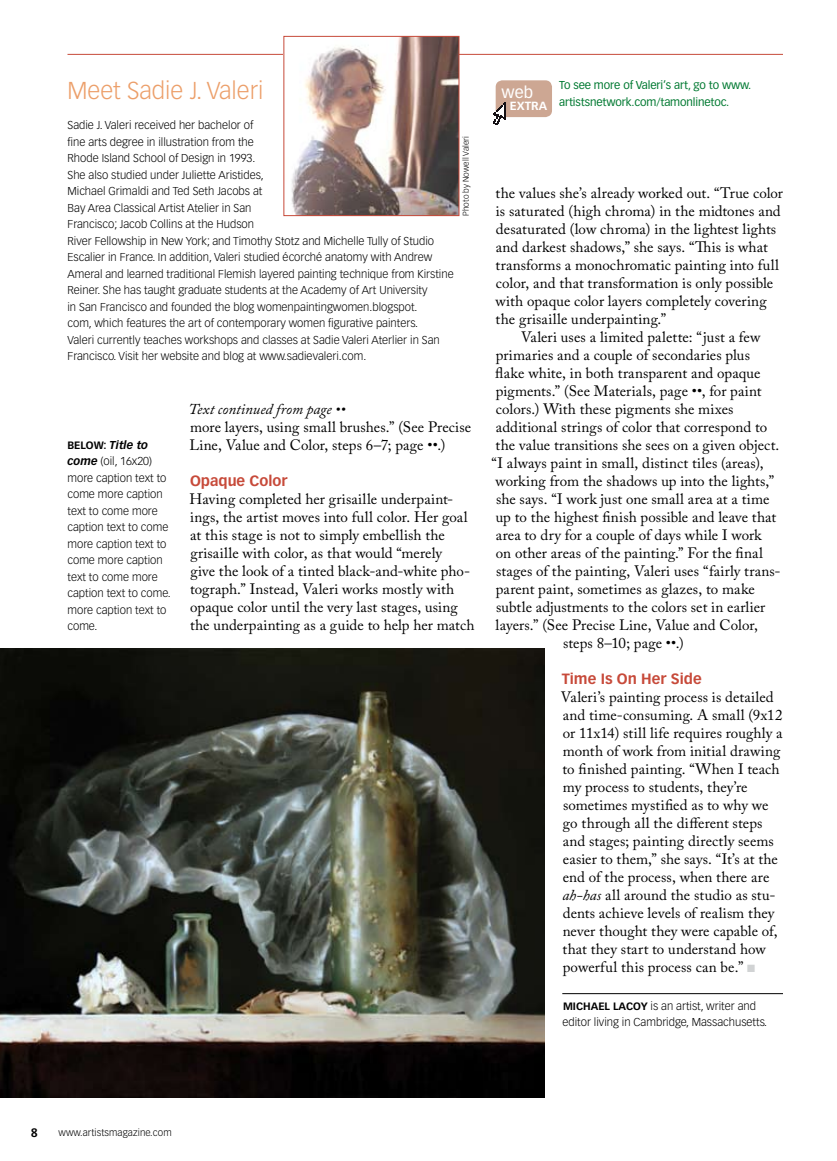
<style>
.page{position:relative;width:837px;height:1161px;background:#fff}
.page>*{position:absolute;margin:0;border:0;box-sizing:border-box;transform-origin:0 0}
.t1{font:300 24px "Vectora LT Std";color:#ec9f6a}
.t2{font:16.2px "Vectora LT Std";color:#fff}
.t3{font:15px/18px "Adobe Caslon Pro";letter-spacing:.005em;color:#000}
.t4{font:italic 15px "Adobe Caslon Pro";color:#000}
.t5{font:700 14.7px "Vectora LT Std";color:#c74a3a}
.t6{font:700 11.7px "Vectora LT Std";color:#fff}
.t7{font:300 11.25px/16.5px "Vectora LT Std";color:#000}
.t8{font:11.25px/16.5px "Vectora LT Std";letter-spacing:-.01em;color:#007931}
.t9{font:300 9.75px "Vectora LT Std";letter-spacing:.01em;color:#000}
.t10{font:300 8.25px "Vectora LT Std";color:#000}
.s1{font-weight:700;font-size:10.5px}
.s2{font-weight:700;font-style:italic}
.s3{font-style:italic}
.s4{color:#d1d3d4}
</style>
<div class="page">
<hr style="left:68px;top:54px;width:715px;height:1px;background:#c74a3a">
<hr style="left:562px;top:993px;width:221px;height:1px;background:#000">
<img style="left:0;top:648px;width:544px;height:450px">
<img style="left:286px;top:38px;width:171px;height:176px">
<div style="left:284px;top:36px;width:175px;height:180px;border:1px solid #c74a3a"></div>
<div style="left:496px;top:80px;width:56px;height:37px;background:#cda793;border-radius:7px"></div>
<svg style="left:494px;top:103px;width:11px;height:22px"></svg>
<h1 class="t1" style="left:68px;top:77px;width:198px">Meet Sadie J. Valeri</h1>
<p class="t7" style="left:68px;top:117px;width:388px">Sadie J. Valeri received her bachelor of<br>fine arts degree in illustration from the<br>Rhode Island School of Design in 1993.<br>She also studied under Juliette Aristides,<br>Michael Grimaldi and Ted Seth Jacobs at<br>Bay Area Classical Artist Atelier in San<br>Francisco; Jacob Collins at the Hudson<br>River Fellowship in New York; and Timothy Stotz and Michelle Tully of Studio Escalier in France. In addition, Valeri studied écorché anatomy with Andrew Ameral and learned traditional Flemish layered painting technique from Kirstine Reiner. She has taught graduate students at the Academy of Art University<br>in San Francisco and founded the blog womenpaintingwomen.blogspot.<br>com, which features the art of contemporary women figurative painters.<br>Valeri currently teaches workshops and classes at Sadie Valeri Aterlier in San Francisco. Visit her website and blog at www.sadievaleri.com.</p>
<p class="t10" style="left:461px;top:216px;width:81px;rotate:-90deg">Photo by Nowell Valeri</p>
<p class="t4" style="left:188px;top:400px;width:159px">Text continued from page ••</p>
<p class="t7" style="left:68px;top:436px;width:105px"><span class="s1">Below:</span> <span class="s2">Title to come</span> (oil, 16x20) more caption text to come more caption text to come more caption text to come more caption text to come more caption text to come more caption text to come. more caption text to come.</p>
<p class="t3" style="left:189px;top:418px;width:283px">more layers, using small brushes.” (See Precise<br>Line, Value and Color, steps 6–7; page ••.)</p>
<p class="t5" style="left:190px;top:472px;width:99px">Opaque Color</p>
<p class="t3" style="left:189px;top:490px;width:287px">Having completed her grisaille underpaint&shy;ings, the artist moves into full color. Her goal at this stage is not to simply embellish the grisaille with color, as that would “merely<br>give the look of a tinted black-and-white pho&shy;tograph.” Instead, Valeri works mostly with opaque color until the very last stages, using the underpainting as a guide to help her match</p>
<p class="t2" style="left:502px;top:83px;width:33px">web</p>
<p class="t6" style="left:510px;top:98px;width:37px">Extra</p>
<p class="t8" style="left:559px;top:77px;width:194px">To see more of Valeri’s art, go to www. artistsnetwork.com/tamonlinetoc.</p>
<p class="t3" style="left:496px;top:184px;width:289px">the values she’s already worked out. “True color</p>
<p class="t3" style="left:496px;top:202px;width:286px">is saturated (high chroma) in the midtones and</p>
<p class="t3" style="left:496px;top:220px;width:282px">desaturated (low chroma) in the lightest lights</p>
<p class="t3" style="left:496px;top:238px;width:274px">and darkest shadows,” she says. “This is what</p>
<p class="t3" style="left:496px;top:256px;width:285px">transforms a monochromatic painting into full</p>
<p class="t3" style="left:496px;top:274px;width:279px">color, and that transformation is only possible</p>
<p class="t3" style="left:495px;top:292px;width:273px">with opaque color layers completely covering</p>
<p class="t3" style="left:496px;top:310px;width:172px">the grisaille underpainting.”</p>
<p class="t3" style="left:521px;top:328px;width:241px">Valeri uses a limited palette: “just a few</p>
<p class="t3" style="left:496px;top:346px;width:256px">primaries and a couple of secondaries plus</p>
<p class="t3" style="left:495px;top:364px;width:267px">flake white, in both transparent and opaque</p>
<p class="t3" style="left:496px;top:382px;width:267px">pigments.” (See Materials, page ••, for paint</p>
<p class="t3" style="left:496px;top:400px;width:239px">colors.) With these pigments she mixes</p>
<p class="t3" style="left:496px;top:418px;width:273px">additional strings of color that correspond to</p>
<p class="t3" style="left:496px;top:436px;width:285px">the value transitions she sees on a given object.</p>
<p class="t3" style="left:492px;top:454px;width:273px">“I always paint in small, distinct tiles (areas),</p>
<p class="t3" style="left:495px;top:472px;width:280px">working from the shadows up into the lights,”</p>
<p class="t3" style="left:496px;top:490px;width:275px">she says. “I work just one small area at a time</p>
<p class="t3" style="left:496px;top:508px;width:282px">up to the highest finish possible and leave that</p>
<p class="t3" style="left:496px;top:526px;width:267px">area to dry for a couple of days while I work</p>
<p class="t3" style="left:496px;top:544px;width:269px">on other areas of the painting.” For the final</p>
<p class="t3" style="left:496px;top:562px;width:286px">stages of the painting, Valeri uses “fairly trans-</p>
<p class="t3" style="left:496px;top:580px;width:261px">parent paint, sometimes as glazes, to make</p>
<p class="t3" style="left:496px;top:598px;width:271px">subtle adjustments to the colors set in earlier</p>
<p class="t3" style="left:496px;top:616px;width:264px">layers.” (See Precise Line, Value and Color,</p>
<p class="t3" style="left:563px;top:634px;width:122px">steps 8–10; page ••.)</p>
<p class="t5" style="left:562px;top:670px;width:141px">Time Is On Her Side</p>
<p class="t3" style="left:561px;top:688px;width:223px">Valeri’s painting process is detailed and time-consuming. A small (9x12 or 11x14) still life requires roughly a month of work from initial drawing to finished painting. “When I teach my process to students, they’re sometimes mystified as to why we go through all the different steps and stages; painting directly seems easier to them,” she says. “It’s at the end of the process, when there are <span class="s3">ah-has</span> all around the studio as stu&shy;dents achieve levels of realism they never thought they were capable of, that they start to understand how powerful this process can be.” <span class="s4">■</span></p>
<p class="t7" style="left:562px;top:997px;width:206px"><span class="s1">Michael Lacoy</span> is an artist, writer and editor living in Cambridge, Massachusetts.</p>
<p class="t9" style="left:59px;top:1127px;width:115px">www.artistsmagazine.com</p>
</div>
